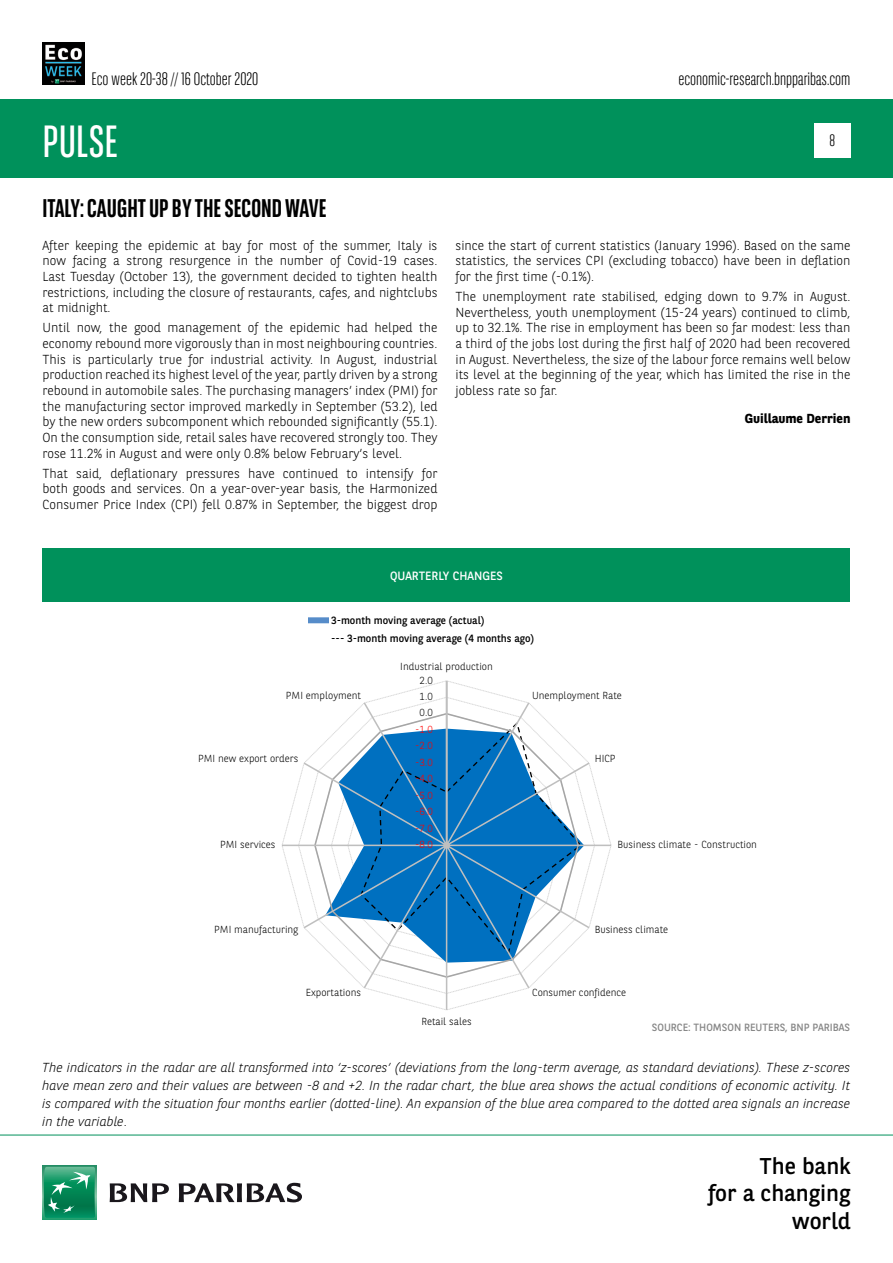
<style>
.page{position:relative;width:893px;height:1263px;background:#fff}
.page>*{position:absolute;margin:0;border:0;box-sizing:border-box;transform-origin:0 0}
.t1{font:45px "BNPP Sans Condensed";color:#fff}
.t2{font:700 25.5px "BNPP Sans Condensed";color:#000}
.t3{font:22.8px/27.3px "BNPP Sans";color:#000;text-align:right}
.t4{font:300 18px "BNPP Sans Condensed";color:#000}
.t5{font:300 16.5px "BNPP Sans Condensed";color:#000}
.t6{font:300 13.05px/15.6px "BNPP Sans";color:#000;text-align:justify}
.t7{font:italic 300 13.05px/18px "BNPP Sans";color:#000;text-align:justify}
.t8{font:700 13.05px "BNPP Sans";color:#000}
.t9{font:12px "BNPP Sans";color:#fff}
.t10{font:10.5px/18px "BNPP Sans";color:#000}
.t11{font:10.5px "BNPP Sans";color:#878787}
.t12{font:300 10.2px "BNPP Sans";color:#000}
.t13{font:300 10.2px "BNPP Sans";color:#f00}
.s1{font-style:normal}
</style>
<div class="page">
<div style="left:1px;top:99px;width:892px;height:78px;background:#00915b"></div>
<svg style="left:43px;top:1166px;width:53px;height:53px"></svg>
<svg style="left:44px;top:1167px;width:51px;height:51px;background:#26996e"></svg>
<svg style="left:110px;top:1183px;width:59px;height:19px"></svg>
<svg style="left:179px;top:1183px;width:123px;height:19px"></svg>
<hr style="left:0;top:1135px;width:893px;height:1px;background:#00915b">
<div style="left:814px;top:123px;width:36px;height:34px;background:#fff"></div>
<img style="left:43px;top:43px;width:42px;height:42px">
<svg style="left:282px;top:680px;width:330px;height:330px"></svg>
<div style="left:43px;top:549px;width:807px;height:53px;background:#00915b"></div>
<div style="left:308px;top:617px;width:21px;height:6px;background:#568cc9"></div>
<h3 class="t4" style="left:91px;top:67px;width:168px">Eco week 20-38 // 16 October 2020</h3>
<h1 class="t1" style="left:43px;top:113px;width:77px">PULSE</h1>
<h2 class="t2" style="left:43px;top:193px;width:285px">ITALY: CAUGHT UP BY THE SECOND WAVE</h2>
<p class="t6" style="left:43px;top:237px;width:396px">After keeping the epidemic at bay for most of the summer, Italy is now facing a strong resurgence in the number of Covid-19 cases.<br>Last Tuesday (October 13), the government decided to tighten health restrictions, including the closure of restaurants, cafes, and nightclubs at midnight.</p>
<p class="t6" style="left:43px;top:319px;width:396px">Until now, the good management of the epidemic had helped the economy rebound more vigorously than in most neighbouring countries.<br>This is particularly true for industrial activity. In August, industrial production reached its highest level of the year, partly driven by a strong rebound in automobile sales. The purchasing managers’ index (PMI) for the manufacturing sector improved markedly in September (53.2), led by the new orders subcomponent which rebounded significantly (55.1).<br>On the consumption side, retail sales have recovered strongly too. They rose 11.2% in August and were only 0.8% below February’s level.</p>
<p class="t6" style="left:43px;top:465px;width:396px">That said, deflationary pressures have continued to intensify for both goods and services. On a year-over-year basis, the Harmonized Consumer Price Index (CPI) fell 0.87% in September, the biggest drop</p>
<h3 class="t4" style="left:678px;top:67px;width:174px">economic-research.bnpparibas.com</h3>
<p class="t5" style="left:829px;top:130px;width:7px">8</p>
<p class="t6" style="left:455px;top:237px;width:396px">since the start of current statistics (January 1996). Based on the same statistics, the services CPI (excluding tobacco) have been in deflation for the first time (-0.1%).</p>
<p class="t6" style="left:455px;top:288px;width:396px">The unemployment rate stabilised, edging down to 9.7% in August.<br>Nevertheless, youth unemployment (15-24 years) continued to climb, up to 32.1%. The rise in employment has been so far modest: less than a third of the jobs lost during the first half of 2020 had been recovered in August. Nevertheless, the size of the labour force remains well below its level at the beginning of the year, which has limited the rise in the jobless rate so far.</p>
<p class="t8" style="left:745px;top:410px;width:107px">Guillaume Derrien</p>
<p class="t9" style="left:390px;top:567px;width:114px">QUARTERLY CHANGES</p>
<p class="t10" style="left:331px;top:611px;width:204px">3-month moving average (actual)<br>--- 3-month moving average (4 months ago)</p>
<p class="t12" style="left:400px;top:659px;width:94px">Industrial production</p>
<p class="t12" style="left:420px;top:673px;width:15px">2.0</p>
<p class="t12" style="left:286px;top:689px;width:77px">PMI employment</p>
<p class="t12" style="left:420px;top:689px;width:15px">1.0</p>
<p class="t12" style="left:532px;top:689px;width:91px">Unemployment Rate</p>
<p class="t12" style="left:420px;top:706px;width:15px">0.0</p>
<p class="t13" style="left:415px;top:722px;width:19px">-1.0</p>
<p class="t13" style="left:415px;top:739px;width:19px">-2.0</p>
<p class="t12" style="left:198px;top:751px;width:102px">PMI new export orders</p>
<p class="t13" style="left:415px;top:755px;width:19px">-3.0</p>
<p class="t12" style="left:595px;top:751px;width:22px">HICP</p>
<p class="t13" style="left:415px;top:772px;width:19px">-4.0</p>
<p class="t13" style="left:415px;top:788px;width:19px">-5.0</p>
<p class="t13" style="left:415px;top:805px;width:19px">-6.0</p>
<p class="t13" style="left:415px;top:821px;width:19px">-7.0</p>
<p class="t12" style="left:220px;top:837px;width:57px">PMI services</p>
<p class="t13" style="left:415px;top:837px;width:19px">-8.0</p>
<p class="t12" style="left:618px;top:837px;width:141px">Business climate - Construction</p>
<p class="t12" style="left:214px;top:922px;width:86px">PMI manufacturing</p>
<p class="t12" style="left:595px;top:922px;width:75px">Business climate</p>
<p class="t12" style="left:306px;top:985px;width:57px">Exportations</p>
<p class="t12" style="left:532px;top:985px;width:96px">Consumer confidence</p>
<p class="t12" style="left:421px;top:1015px;width:52px">Retail sales</p>
<p class="t11" style="left:652px;top:1020px;width:200px">SOURCE: THOMSON REUTERS, BNP PARIBAS</p>
<p class="t7" style="left:42px;top:1057px;width:809px">The indicators in the radar are all transformed into ‘z-scores’ (deviations from the long-term average, as standard deviations). These z-scores have mean zero and their values are between -8 and +2. In the radar chart, the blue area shows the actual conditions of economic activity. It is compared with the situation four months earlier (dotted-line). An expansion of the blue area compared to the dotted area signals an increase in the variable<span class="s1">.</span></p>
<h3 class="t3" style="left:708px;top:1151px;width:144px">The bank<br>for a changing world</h3>
</div>
